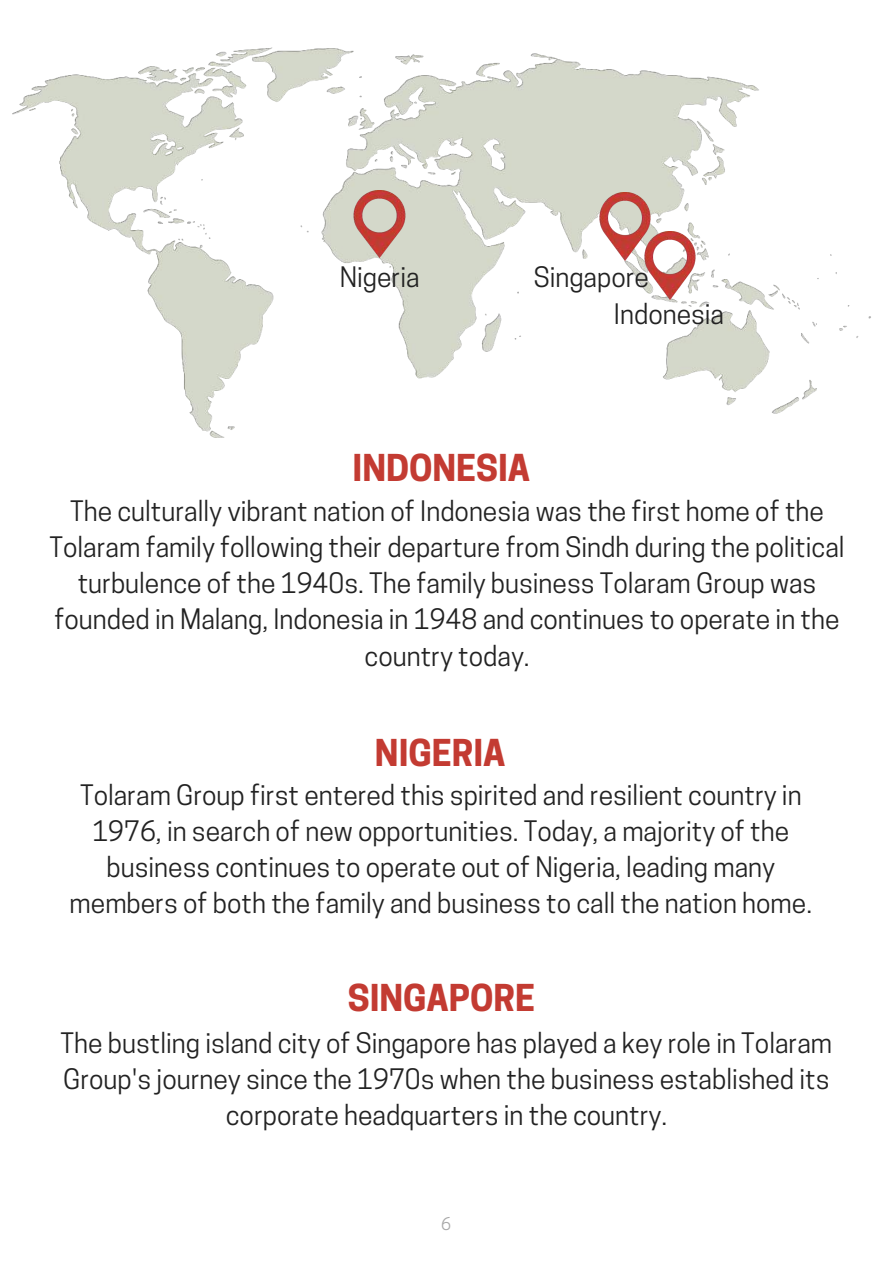
<style>
.page{position:relative;width:893px;height:1263px;background:#fff}
.page>*{position:absolute;margin:0;border:0;box-sizing:border-box;transform-origin:0 0}
.t1{font:700 34.8px "Cooper Hewitt";color:#c33b32}
.t2{font:26.55px/36px "Cooper Hewitt";color:#222;text-align:center}
.t3{font:16.5px "Cooper Hewitt";color:#a8a8a8}
</style>
<div class="page">
<img style="left:12px;top:47px;width:859px;height:391px">
<img style="left:346px;top:190px;width:67px;height:68px">
<img style="left:636px;top:232px;width:68px;height:68px">
<img style="left:591px;top:193px;width:68px;height:67px">
<p class="t2" style="left:340px;top:262px;width:81px">Nigeria</p>
<p class="t2" style="left:534px;top:262px;width:117px">Singapore</p>
<p class="t2" style="left:614px;top:300px;width:112px">Indonesia</p>
<h1 class="t1" style="left:353px;top:455px;width:179px">INDONESIA</h1>
<p class="t2" style="left:49px;top:497px;width:797px">The culturally vibrant nation of Indonesia was the first home of the Tolaram family following their departure from Sindh during the political turbulence of the 1940s. The family business Tolaram Group was founded in Malang, Indonesia in 1948 and continues to operate in the country today.</p>
<h1 class="t1" style="left:375px;top:740px;width:132px">NIGERIA</h1>
<p class="t2" style="left:70px;top:780px;width:744px">Tolaram Group first entered this spirited and resilient country in 1976, in search of new opportunities. Today, a majority of the business continues to operate out of Nigeria, leading many members of both the family and business to call the nation home.</p>
<h1 class="t1" style="left:348px;top:985px;width:189px">SINGAPORE</h1>
<p class="t2" style="left:61px;top:1028px;width:773px">The bustling island city of Singapore has played a key role in Tolaram<br>Group's journey since the 1970s when the business established its corporate headquarters in the country.</p>
<p class="t3" style="left:441px;top:1217px;width:11px">6</p>
</div>
